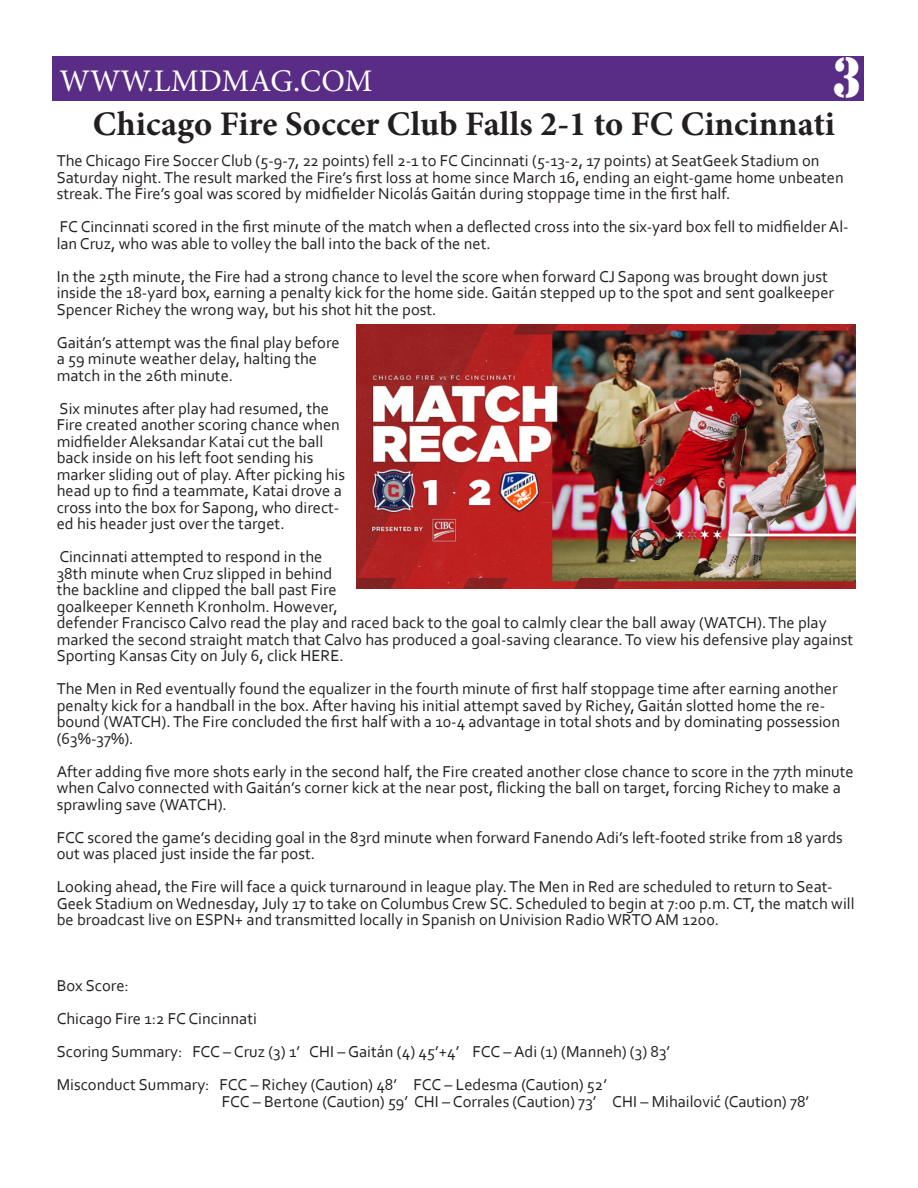
<style>
.page{position:relative;width:918px;height:1188px;background:#fff}
.page>*{position:absolute;margin:0;border:0;box-sizing:border-box;transform-origin:0 0}
.t1{font:52.35px "Stencil Std";color:#fff;scale:.88 1}
.t2{font:700 34.5px "Minion Pro";color:#231f20}
.t3{font:31.5px "Minion Pro";color:#fff}
.t4{font:16.5px/16.5px "Corbel";color:#231f20}
</style>
<div class="page">
<div style="left:52px;top:56px;width:812px;height:45px;background:#592c86"></div>
<img style="left:356px;top:324px;width:500px;height:265px">
<h3 class="t3" style="left:59px;top:60px;width:315px">WWW.LMDMAG.COM</h3>
<h1 class="t1" style="left:832px;top:44px;width:34px">3</h1>
<h2 class="t2" style="left:93px;top:100px;width:744px">Chicago Fire Soccer Club Falls 2-1 to FC Cincinnati</h2>
<p class="t4" style="left:57px;top:152px;width:789px">The Chicago Fire Soccer Club (5-9-7, 22 points) fell 2-1 to FC Cincinnati (5-13-2, 17 points) at SeatGeek Stadium on<br>Saturday night. The result marked the Fire’s first loss at home since March 16, ending an eight-game home unbeaten streak. The Fire’s goal was scored by midfielder Nicolás Gaitán during stoppage time in the first half.</p>
<p class="t4" style="left:57px;top:218px;width:794px">FC Cincinnati scored in the first minute of the match when a deflected cross into the six-yard box fell to midfielder Al&shy;lan Cruz, who was able to volley the ball into the back of the net.</p>
<p class="t4" style="left:57px;top:268px;width:779px">In the 25th minute, the Fire had a strong chance to level the score when forward CJ Sapong was brought down just inside the 18-yard box, earning a penalty kick for the home side. Gaitán stepped up to the spot and sent goalkeeper<br>Spencer Richey the wrong way, but his shot hit the post.</p>
<p class="t4" style="left:57px;top:334px;width:285px">Gaitán’s attempt was the final play before a 59 minute weather delay, halting the match in the 26th minute.</p>
<p class="t4" style="left:57px;top:400px;width:290px">Six minutes after play had resumed, the Fire created another scoring chance when midfielder Aleksandar Katai cut the ball back inside on his left foot sending his marker sliding out of play. After picking his head up to find a teammate, Katai drove a cross into the box for Sapong, who direct&shy;ed his header just over the target.</p>
<p class="t4" style="left:57px;top:548px;width:798px">Cincinnati attempted to respond in the<br>38th minute when Cruz slipped in behind<br>the backline and clipped the ball past Fire<br>goalkeeper Kenneth Kronholm. However,<br>defender Francisco Calvo read the play and raced back to the goal to calmly clear the ball away (WATCH). The play marked the second straight match that Calvo has produced a goal-saving clearance. To view his defensive play against Sporting Kansas City on July 6, click HERE.</p>
<p class="t4" style="left:57px;top:680px;width:785px">The Men in Red eventually found the equalizer in the fourth minute of first half stoppage time after earning another penalty kick for a handball in the box. After having his initial attempt saved by Richey, Gaitán slotted home the re&shy;bound (WATCH). The Fire concluded the first half with a 10-4 advantage in total shots and by dominating possession (63%-37%).</p>
<p class="t4" style="left:57px;top:763px;width:798px">After adding five more shots early in the second half, the Fire created another close chance to score in the 77th minute when Calvo connected with Gaitán’s corner kick at the near post, flicking the ball on target, forcing Richey to make a sprawling save (WATCH).</p>
<p class="t4" style="left:57px;top:829px;width:788px">FCC scored the game’s deciding goal in the 83rd minute when forward Fanendo Adi’s left-footed strike from 18 yards out was placed just inside the far post.</p>
<p class="t4" style="left:57px;top:878px;width:799px">Looking ahead, the Fire will face a quick turnaround in league play. The Men in Red are scheduled to return to Seat-<br>Geek Stadium on Wednesday, July 17 to take on Columbus Crew SC. Scheduled to begin at 7:00 p.m. CT, the match will be broadcast live on ESPN+ and transmitted locally in Spanish on Univision Radio WRTO AM 1200.</p>
<p class="t4" style="left:57px;top:969px;width:615px;line-height:33px">Box Score:<br>Chicago Fire 1:2 FC Cincinnati<br>Scoring Summary: FCC – Cruz (3) 1’ CHI – Gaitán (4) 45’+4’ FCC – Adi (1) (Manneh) (3) 83’ Misconduct Summary: FCC – Richey (Caution) 48’ FCC – Ledesma (Caution) 52’</p>
<p class="t4" style="left:222px;top:1093px;width:589px">FCC – Bertone (Caution) 59’ CHI – Corrales (Caution) 73’ CHI – Mihailović (Caution) 78’</p>
</div>
